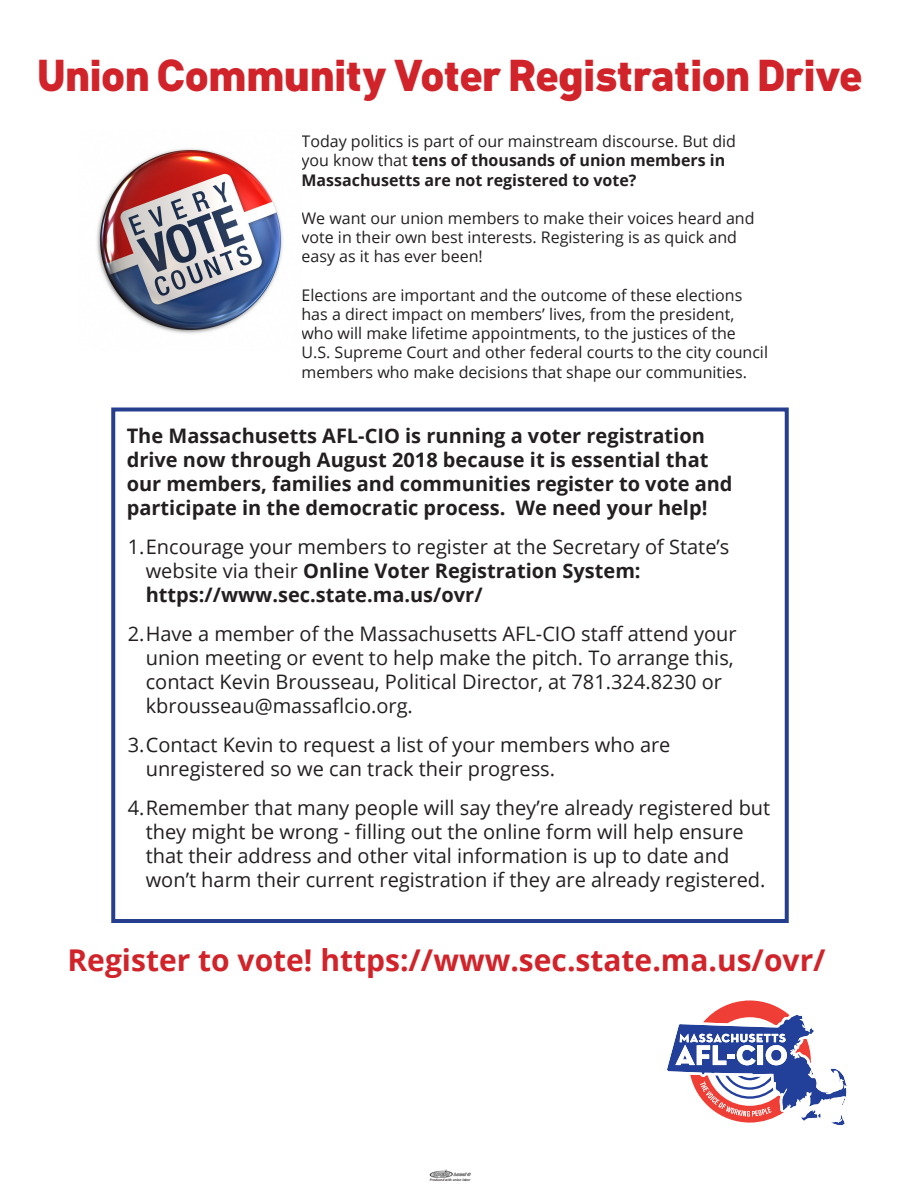
<style>
.page{position:relative;width:900px;height:1200px;background:#fff}
.page>*{position:absolute;margin:0;border:0;box-sizing:border-box;transform-origin:0 0}
.t1{font:800 44px "Klima";color:#d1232a}
.t2{font:700 30px "Open Sans";color:#d1232a}
.t3{font:20px/24px "Open Sans";color:#231f20}
.t4{font:700 20px/24px "Open Sans";color:#231f20}
.t5{font:16px/19.2px "Open Sans";color:#231f20}
.t6{font:700 16px/19.2px "Open Sans";color:#231f20}
.t7{font:italic 600 3.4px "Open Sans";color:#231f20}
.s1{font-weight:400}
.s2{font-weight:700}
</style>
<div class="page">
<img style="left:97px;top:148px;width:186px;height:186px">
<svg style="left:667px;top:1000px;width:180px;height:126px"></svg>
<img style="left:429px;top:1170px;width:42px;height:8px">
<div style="left:111px;top:408px;width:678px;height:515px;border:4px solid #253f8e"></div>
<p class="t1" style="left:38px;top:41px;width:826px">Union Community Voter Registration Drive</p>
<p class="t6" style="left:302px;top:131px;width:436px"><span class="s1">Today politics is part of our mainstream discourse. But did you know that</span> tens of thousands of union members in<br>Massachusetts are not registered to vote?</p>
<p class="t5" style="left:302px;top:208px;width:455px">We want our union members to make their voices heard and vote in their own best interests. Registering is as quick and easy as it has ever been!</p>
<p class="t5" style="left:302px;top:285px;width:468px">Elections are important and the outcome of these elections has a direct impact on members’ lives, from the president, who will make lifetime appointments, to the justices of the U.S. Supreme Court and other federal courts to the city council members who make decisions that shape our communities.</p>
<p class="t4" style="left:127px;top:423px;width:607px">The Massachusetts AFL-CIO is running a voter registration drive now through August 2018 because it is essential that our members, families and communities register to vote and participate in the democratic process. We need your help!</p>
<p class="t3" style="left:146px;top:534px;width:585px;text-indent:-18px">1.Encourage your members to register at the Secretary of State’s website via their <span class="s2">Online Voter Registration System: https://www.sec.state.ma.us/ovr/</span></p>
<p class="t3" style="left:146px;top:621px;width:592px;text-indent:-18px">2.Have a member of the Massachusetts AFL-CIO staff attend your union meeting or event to help make the pitch. To arrange this, contact Kevin Brousseau, Political Director, at 781.324.8230 or kbrousseau@massaflcio.org.</p>
<p class="t3" style="left:146px;top:732px;width:526px;text-indent:-18px">3.Contact Kevin to request a list of your members who are unregistered so we can track their progress.</p>
<p class="t3" style="left:146px;top:795px;width:626px;text-indent:-18px">4.Remember that many people will say they’re already registered but they might be wrong - filling out the online form will help ensure that their address and other vital information is up to date and won’t harm their current registration if they are already registered.</p>
<p class="t2" style="left:68px;top:939px;width:760px">Register to vote! https://www.sec.state.ma.us/ovr/</p>
<p class="t7" style="left:430px;top:1177px;width:42px">Produced with union labor</p>
</div>
